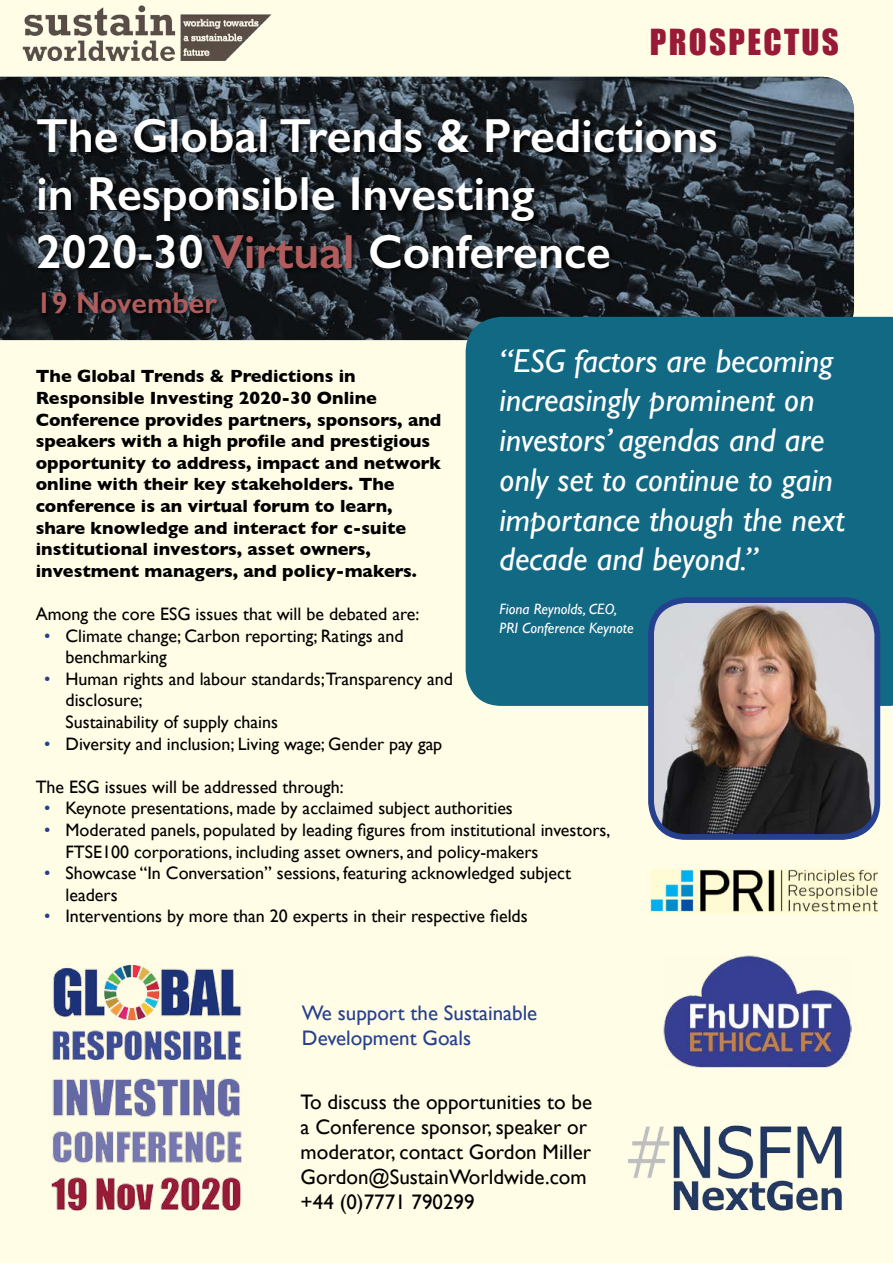
<style>
.page{position:relative;width:893px;height:1263px;background:#fffde6}
.page>*{position:absolute;margin:0;border:0;box-sizing:border-box;transform-origin:0 0}
.t1{font:600 48px/57.6px "Gill Sans";color:#fff}
.t2{font:italic 33px/39.8px "Gill Sans";color:#fff}
.t3{font:33px "Impact";letter-spacing:.07em;color:#991a37}
.t4{font:600 30px "Gill Sans";color:#b15d5d}
.t5{font:21px/25.2px "Gill Sans";color:#000}
.t6{font:21px/25.2px "Gill Sans";color:#25408f}
.t7{font:18px/21.6px "Gill Sans";color:#000}
.t8{font:700 18px/21.6px "Gill Sans";color:#000}
.t9{font:italic 15px/19.5px "Gill Sans";color:#fff}
.s1{color:#b15d5d}
.s2{color:#25408f}
</style>
<div class="page">
<img style="left:0;top:77px;width:854px;height:263px">
<div style="left:35px;top:118px;width:688px;height:201px;background:#000;opacity:.85"></div>
<div style="left:651px;top:870px;width:227px;height:44px;background:linear-gradient(to right,#fffcd5,#fffcd5)"></div>
<img style="left:651px;top:870px;width:227px;height:41px">
<div style="left:466px;top:317px;width:427px;height:389px;background:#116984"></div>
<img style="left:651px;top:600px;width:226px;height:233px">
<div style="left:648px;top:597px;width:232px;height:243px;border:6px solid #25408f;border-radius:35px"></div>
<img style="left:51px;top:964px;width:191px;height:247px">
<img style="left:22px;top:5px;width:250px;height:57px">
<img style="left:628px;top:1125px;width:214px;height:86px">
<img style="left:663px;top:955px;width:189px;height:113px">
<h2 class="t3" style="left:650px;top:16px;width:191px">PROSPECTUS</h2>
<h1 class="t1" style="left:36px;top:107px;width:683px">The Global Trends &amp; Predictions in Responsible Investing<br>2020-30 <span class="s1">Virtual</span> Conference</h1>
<h3 class="t4" style="left:36px;top:284px;width:182px">19 November</h3>
<h2 class="t2" style="left:500px;top:340px;width:347px">“ESG factors are becoming increasingly prominent on investors’ agendas and are only set to continue to gain importance though the next decade and beyond.”</h2>
<p class="t9" style="left:500px;top:599px;width:135px">Fiona Reynolds, CEO,<br>PRI Conference Keynote</p>
<p class="t8" style="left:36px;top:365px;width:407px">The Global Trends &amp; Predictions in Responsible Investing 2020-30 Online Conference provides partners, sponsors, and speakers with a high profile and prestigious opportunity to address, impact and network online with their key stakeholders. The conference is an virtual forum to learn, share knowledge and interact for c-suite institutional investors, asset owners, investment managers, and policy-makers.</p>
<p class="t7" style="left:36px;top:603px;width:385px">Among the core ESG issues that will be debated are:</p>
<p class="t7" style="left:66px;top:624px;width:340px;text-indent:-21px"><span class="s2">•</span> Climate change; Carbon reporting; Ratings and benchmarking</p>
<p class="t7" style="left:66px;top:668px;width:389px;text-indent:-21px"><span class="s2">•</span> Human rights and labour standards;Transparency and disclosure;<br>Sustainability of supply chains</p>
<p class="t7" style="left:44px;top:732px;width:399px"><span class="s2">•</span> Diversity and inclusion; Living wage; Gender pay gap</p>
<p class="t7" style="left:36px;top:776px;width:309px">The ESG issues will be addressed through:</p>
<p class="t7" style="left:44px;top:797px;width:470px"><span class="s2">•</span> Keynote presentations, made by acclaimed subject authorities</p>
<p class="t7" style="left:65px;top:819px;width:546px;text-indent:-21px"><span class="s2">•</span> Moderated panels, populated by leading figures from institutional investors,<br>FTSE100 corporations, including asset owners, and policy-makers</p>
<p class="t7" style="left:65px;top:862px;width:507px;text-indent:-21px"><span class="s2">•</span> Showcase “In Conversation” sessions, featuring acknowledged subject leaders</p>
<p class="t7" style="left:44px;top:905px;width:485px"><span class="s2">•</span> Interventions by more than 20 experts in their respective fields</p>
<p class="t6" style="left:302px;top:1000px;width:237px">We support the Sustainable<br>Development Goals</p>
<p class="t5" style="left:301px;top:1088px;width:293px">To discuss the opportunities to be a Conference sponsor, speaker or moderator, contact Gordon Miller<br>Gordon@SustainWorldwide.com +44 (0)7771 790299</p>
</div>
